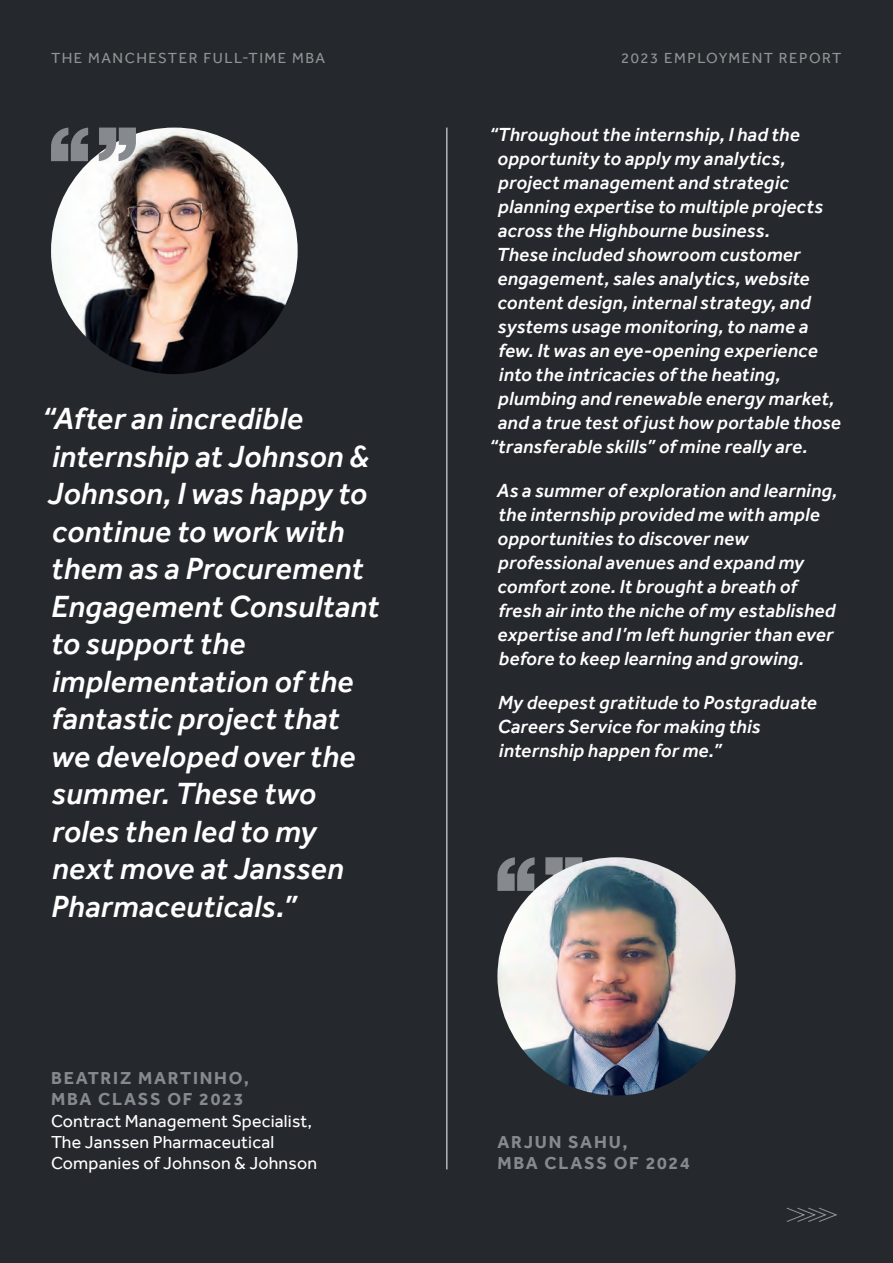
<style>
.page{position:relative;width:893px;height:1263px;background:#25282d}
.page>*{position:absolute;margin:0;border:0;box-sizing:border-box;transform-origin:0 0}
.t1{font:italic 500 31.5px/37.5px "Effra";letter-spacing:.01em;color:#fff}
.t2{font:italic 500 19.5px/24px "Effra";letter-spacing:.01em;color:#fff}
.t3{font:17.85px/21.3px "Effra";letter-spacing:.01em;color:#fff}
.t4{font:700 17.85px/21.3px "Effra";letter-spacing:.1em;color:#868a8e}
.t5{font:15px "Effra";letter-spacing:.1em;color:#929595}
</style>
<div class="page">
<img style="left:51px;top:128px;width:247px;height:246px;border-radius:123px">
<svg style="left:51px;top:128px;width:37px;height:33px"></svg>
<svg style="left:99px;top:128px;width:37px;height:33px"></svg>
<svg style="left:497px;top:857px;width:38px;height:34px"></svg>
<svg style="left:545px;top:857px;width:37px;height:18px"></svg>
<img style="left:497px;top:857px;width:239px;height:238px;border-radius:119px">
<hr style="left:446px;top:128px;width:1px;height:1041px;background:#fff">
<svg style="left:786px;top:1207px;width:52px;height:15px"></svg>
<p class="t5" style="left:51px;top:49px;width:276px">THE MANCHESTER FULL-TIME MBA</p>
<p class="t5" style="left:621px;top:49px;width:222px">2023 EMPLOYMENT REPORT</p>
<p class="t1" style="left:42px;top:400px;width:339px">“After an incredible internship at Johnson &amp;<br>Johnson, I was happy to continue to work with them as a Procurement<br>Engagement Consultant to support the implementation of the fantastic project that<br>we developed over the summer. These two roles then led to my<br>next move at Janssen<br>Pharmaceuticals.”</p>
<p class="t4" style="left:51px;top:1067px;width:199px">BEATRIZ MARTINHO,<br>MBA CLASS OF 2023</p>
<p class="t3" style="left:51px;top:1110px;width:268px">Contract Management Specialist,<br>The Janssen Pharmaceutical<br>Companies of Johnson &amp; Johnson</p>
<p class="t2" style="left:489px;top:122px;width:312px">“Throughout the internship, I had the</p>
<p class="t2" style="left:497px;top:146px;width:290px">opportunity to apply my analytics,</p>
<p class="t2" style="left:498px;top:170px;width:292px">project management and strategic</p>
<p class="t2" style="left:498px;top:194px;width:326px">planning expertise to multiple projects</p>
<p class="t2" style="left:498px;top:218px;width:273px">across the Highbourne business.</p>
<p class="t2" style="left:497px;top:242px;width:305px">These included showroom customer</p>
<p class="t2" style="left:497px;top:266px;width:314px">engagement, sales analytics, website</p>
<p class="t2" style="left:497px;top:290px;width:315px">content design, internal strategy, and</p>
<p class="t2" style="left:498px;top:314px;width:312px">systems usage monitoring, to name a</p>
<p class="t2" style="left:498px;top:338px;width:321px">few. It was an eye-opening experience</p>
<p class="t2" style="left:499px;top:362px;width:283px">into the intricacies of the heating,</p>
<p class="t2" style="left:498px;top:386px;width:338px">plumbing and renewable energy market,</p>
<p class="t2" style="left:498px;top:410px;width:345px">and a true test of just how portable those</p>
<p class="t2" style="left:489px;top:434px;width:320px">“transferable skills” of mine really are.</p>
<p class="t2" style="left:497px;top:478px;width:342px">As a summer of exploration and learning, the internship provided me with ample opportunities to discover new professional avenues and expand my comfort zone. It brought a breath of fresh air into the niche of my established expertise and I’m left hungrier than ever before to keep learning and growing.</p>
<p class="t2" style="left:498px;top:690px;width:321px">My deepest gratitude to Postgraduate<br>Careers Service for making this internship happen for me.”</p>
<p class="t4" style="left:497px;top:1131px;width:194px">ARJUN SAHU,<br>MBA CLASS OF 2024</p>
</div>
